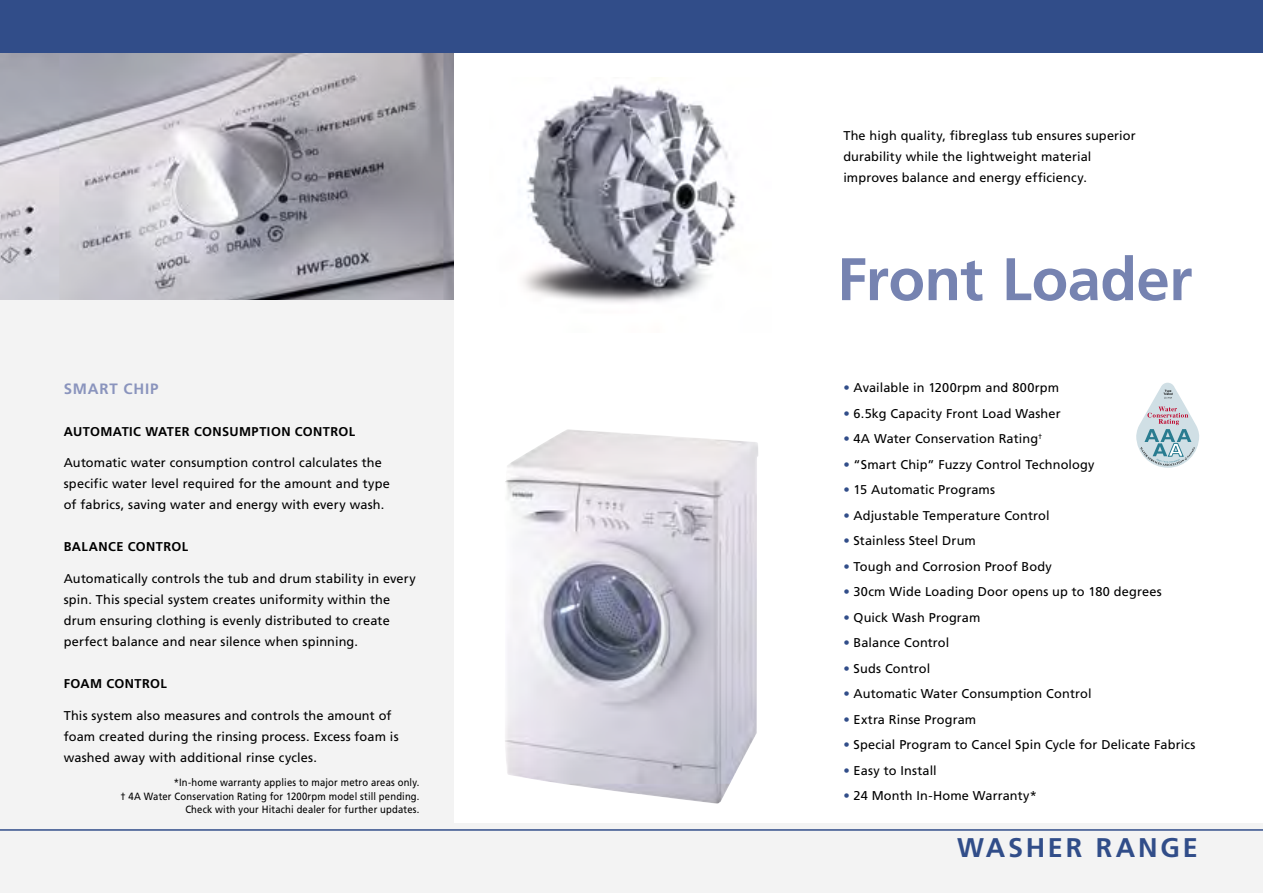
<style>
.page{position:relative;width:1263px;height:893px;background:#fff}
.page>*{position:absolute;margin:0;border:0;box-sizing:border-box;transform-origin:0 0}
.t1{font:700 60px "Frutiger LT";letter-spacing:-.01em;color:#7683b1}
.t2{font:700 27px "Frutiger LT";letter-spacing:.1em;color:#314d89}
.t3{font:700 15px "Frutiger LT";letter-spacing:.055em;color:#8a94bd}
.t4{font:12.75px/21px "Frutiger LT";letter-spacing:.01em;color:#000}
.t5{font:700 12.75px "Frutiger LT";letter-spacing:.035em;color:#000}
.t6{font:10.5px/13.5px "Frutiger LT";letter-spacing:.015em;color:#000;text-align:right;scale:.9 1}
.s1{color:#314d89}
</style>
<div class="page">
<img style="left:523px;top:85px;width:214px;height:218px">
<div style="left:1px;top:291px;width:453px;height:538px;background:#f3f3f3"></div>
<img style="left:505px;top:429px;width:253px;height:375px">
<img style="left:0;top:53px;width:454px;height:247px">
<div style="left:0;top:0;width:1263px;height:53px;background:#314d89"></div>
<div style="left:0;top:823px;width:1263px;height:70px;background:#f3f3f3"></div>
<hr style="left:0;top:829px;width:1263px;height:2px;background:#314d89">
<hr style="left:0;top:823px;width:1px;height:70px;background:#f3f3f3">
<svg style="left:1136px;top:383px;width:63px;height:85px"></svg>
<p class="t3" style="left:64px;top:380px;width:96px">SMART CHIP</p>
<p class="t5" style="left:64px;top:424px;width:293px">AUTOMATIC WATER CONSUMPTION CONTROL</p>
<p class="t4" style="left:64px;top:453px;width:327px">Automatic water consumption control calculates the specific water level required for the amount and type of fabrics, saving water and energy with every wash.</p>
<p class="t5" style="left:64px;top:540px;width:126px">BALANCE CONTROL</p>
<p class="t4" style="left:64px;top:568px;width:353px">Automatically controls the tub and drum stability in every spin. This special system creates uniformity within the drum ensuring clothing is evenly distributed to create perfect balance and near silence when spinning.</p>
<p class="t5" style="left:64px;top:676px;width:105px">FOAM CONTROL</p>
<p class="t4" style="left:64px;top:705px;width:336px">This system also measures and controls the amount of foam created during the rinsing process. Excess foam is washed away with additional rinse cycles.</p>
<p class="t6" style="left:121px;top:776px;width:334px">*In-home warranty applies to major metro areas only.<br>† 4A Water Conservation Rating for 1200rpm model still pending.<br>Check with your Hitachi dealer for further updates.</p>
<p class="t4" style="left:843px;top:125px;width:294px">The high quality, fibreglass tub ensures superior durability while the lightweight material improves balance and energy efficiency.</p>
<h1 class="t1" style="left:837px;top:244px;width:357px">Front Loader</h1>
<p class="t4" style="left:843px;top:377px;width:217px"><span class="s1">•</span> Available in 1200rpm and 800rpm</p>
<p class="t4" style="left:843px;top:403px;width:219px"><span class="s1">•</span> 6.5kg Capacity Front Load Washer</p>
<p class="t4" style="left:843px;top:428px;width:200px"><span class="s1">•</span> 4A Water Conservation Rating<sup>†</sup></p>
<p class="t4" style="left:843px;top:454px;width:253px"><span class="s1">•</span> “Smart Chip” Fuzzy Control Technology</p>
<p class="t4" style="left:843px;top:479px;width:153px"><span class="s1">•</span> 15 Automatic Programs</p>
<p class="t4" style="left:843px;top:505px;width:208px"><span class="s1">•</span> Adjustable Temperature Control</p>
<p class="t4" style="left:843px;top:530px;width:134px"><span class="s1">•</span> Stainless Steel Drum</p>
<p class="t4" style="left:843px;top:556px;width:210px"><span class="s1">•</span> Tough and Corrosion Proof Body</p>
<p class="t4" style="left:843px;top:581px;width:320px"><span class="s1">•</span> 30cm Wide Loading Door opens up to 180 degrees</p>
<p class="t4" style="left:843px;top:607px;width:139px"><span class="s1">•</span> Quick Wash Program</p>
<p class="t4" style="left:843px;top:632px;width:108px"><span class="s1">•</span> Balance Control</p>
<p class="t4" style="left:843px;top:658px;width:88px"><span class="s1">•</span> Suds Control</p>
<p class="t4" style="left:843px;top:683px;width:250px"><span class="s1">•</span> Automatic Water Consumption Control</p>
<p class="t4" style="left:843px;top:709px;width:134px"><span class="s1">•</span> Extra Rinse Program</p>
<p class="t4" style="left:843px;top:734px;width:353px"><span class="s1">•</span> Special Program to Cancel Spin Cycle for Delicate Fabrics</p>
<p class="t4" style="left:843px;top:760px;width:95px"><span class="s1">•</span> Easy to Install</p>
<p class="t4" style="left:843px;top:785px;width:195px"><span class="s1">•</span> 24 Month In-Home Warranty*</p>
<h2 class="t2" style="left:957px;top:832px;width:242px">WASHER RANGE</h2>
</div>
